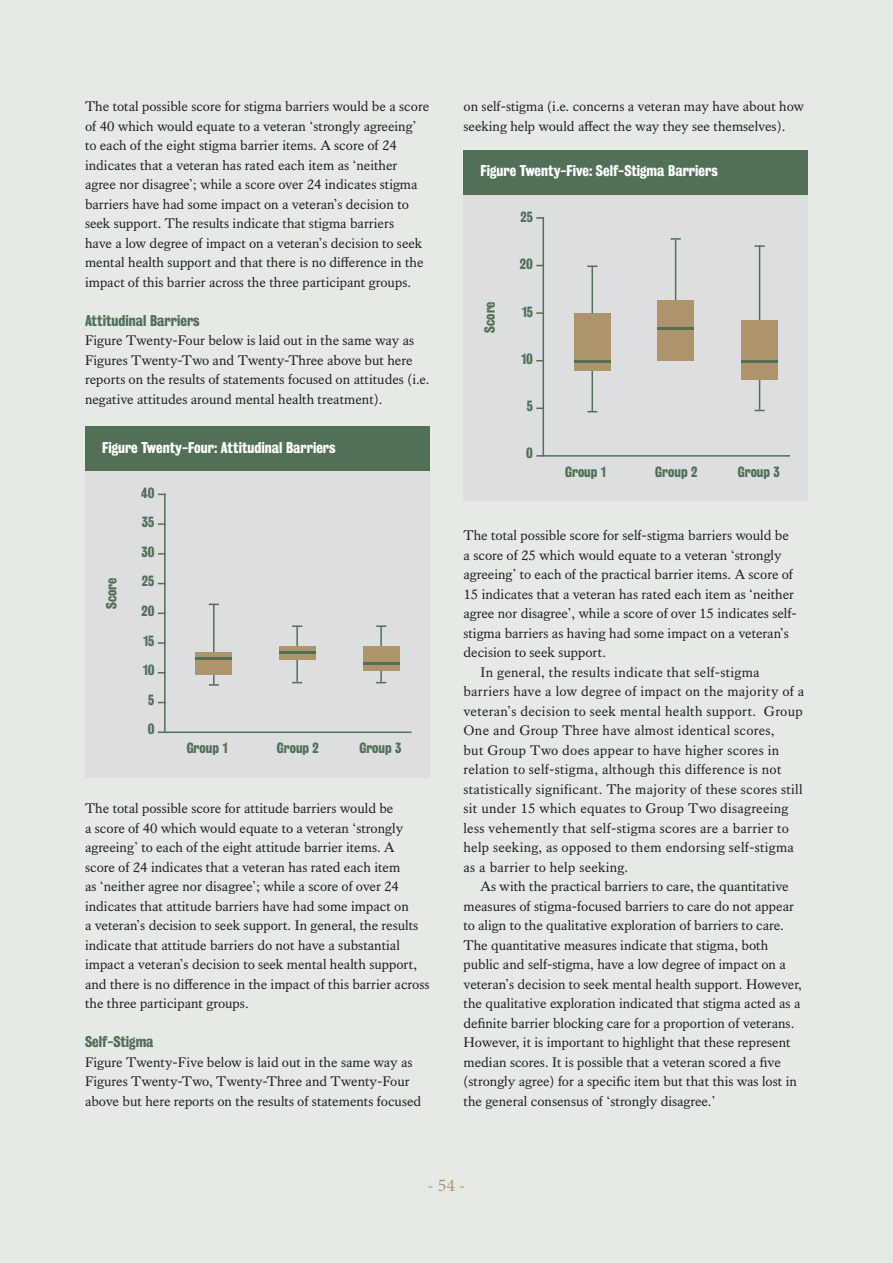
<style>
.page{position:relative;width:893px;height:1263px;background:#e5eae5}
.page>*{position:absolute;margin:0;border:0;box-sizing:border-box;transform-origin:0 0}
.t1{font:18px "Minion Pro";color:#ae946b}
._4pt_indent{font:14.25px/19.5px "Kings Caslon Text";color:#231f20}
._4pt_indent-2{font:14.25px/19.5px "Kings Caslon Text";letter-spacing:.02em;color:#231f20}
.t2{font:14.25px "Kings Bureau Grot Three Seven";color:#fff}
._4pt_indent-3{font:14.25px "Kings Bureau Grot Three Seven";color:#517056}
.t3{font:13.5px "Kings Bureau Grot Three Seven";color:#517056}
</style>
<div class="page">
<div style="left:463px;top:190px;width:345px;height:311px;background:#dddee0"></div>
<svg style="left:536px;top:217px;width:7px;height:2px"></svg>
<svg style="left:671px;top:238px;width:10px;height:2px"></svg>
<svg style="left:755px;top:245px;width:10px;height:2px"></svg>
<svg style="left:536px;top:312px;width:7px;height:2px"></svg>
<svg style="left:536px;top:407px;width:7px;height:2px"></svg>
<svg style="left:536px;top:455px;width:6px;height:2px"></svg>
<hr style="left:543px;top:217px;width:1px;height:238px;background:#517056">
<hr style="left:542px;top:455px;width:248px;height:2px;background:#517056">
<hr style="left:591px;top:267px;width:2px;height:144px;background:#517056">
<hr style="left:675px;top:240px;width:1px;height:75px;background:#517056">
<hr style="left:759px;top:245px;width:1px;height:165px;background:#517056">
<div style="left:574px;top:313px;width:37px;height:57px;background:#ae946b"></div>
<div style="left:657px;top:301px;width:37px;height:60px;background:#ae946b"></div>
<div style="left:741px;top:321px;width:37px;height:59px;background:#ae946b"></div>
<hr style="left:574px;top:360px;width:37px;height:3px;background:#517056">
<hr style="left:657px;top:327px;width:37px;height:3px;background:#517056">
<hr style="left:741px;top:360px;width:37px;height:3px;background:#517056">
<div style="left:463px;top:150px;width:345px;height:45px;background:#517056"></div>
<div style="left:85px;top:466px;width:344px;height:311px;background:#dddee0"></div>
<svg style="left:158px;top:523px;width:6px;height:2px"></svg>
<svg style="left:158px;top:553px;width:6px;height:2px"></svg>
<svg style="left:292px;top:625px;width:10px;height:2px"></svg>
<svg style="left:376px;top:625px;width:10px;height:2px"></svg>
<svg style="left:209px;top:684px;width:10px;height:2px"></svg>
<svg style="left:158px;top:642px;width:6px;height:2px"></svg>
<svg style="left:158px;top:731px;width:6px;height:2px"></svg>
<hr style="left:164px;top:494px;width:2px;height:237px;background:#517056">
<hr style="left:164px;top:731px;width:248px;height:2px;background:#517056">
<hr style="left:213px;top:604px;width:2px;height:81px;background:#517056">
<hr style="left:296px;top:626px;width:2px;height:56px;background:#517056">
<hr style="left:380px;top:626px;width:2px;height:56px;background:#517056">
<div style="left:195px;top:652px;width:37px;height:22px;background:#ae946b"></div>
<div style="left:279px;top:646px;width:37px;height:13px;background:#ae946b"></div>
<div style="left:363px;top:646px;width:37px;height:25px;background:#ae946b"></div>
<hr style="left:195px;top:657px;width:37px;height:2px;background:#517056">
<hr style="left:279px;top:651px;width:37px;height:3px;background:#517056">
<hr style="left:363px;top:662px;width:37px;height:2px;background:#517056">
<div style="left:85px;top:426px;width:344px;height:45px;background:#517056"></div>
<p class="_4pt_indent" style="left:85px;top:97px;width:346px">The total possible score for stigma barriers would be a score of 40 which would equate to a veteran ‘strongly agreeing’ to each of the eight stigma barrier items. A score of 24 indicates that a veteran has rated each item as ‘neither agree nor disagree’; while a score over 24 indicates stigma barriers have had some impact on a veteran’s decision to seek support. The results indicate that stigma barriers<br>have a low degree of impact on a veteran’s decision to seek mental health support and that there is no difference in the impact of this barrier across the three participant groups.</p>
<p class="_4pt_indent-3" style="left:85px;top:312px;width:116px">Attitudinal Barriers</p>
<p class="_4pt_indent" style="left:85px;top:331px;width:346px">Figure Twenty-Four below is laid out in the same way as Figures Twenty-Two and Twenty-Three above but here reports on the results of statements focused on attitudes (i.e. negative attitudes around mental health treatment).</p>
<p class="t2" style="left:102px;top:439px;width:235px">Figure Twenty-Four: Attitudinal Barriers</p>
<p class="t3" style="left:141px;top:485px;width:15px">40</p>
<p class="t3" style="left:142px;top:514px;width:14px">35</p>
<p class="t3" style="left:141px;top:544px;width:15px">30</p>
<p class="t3" style="left:104px;top:609px;width:33px;rotate:-90deg">Score</p>
<p class="t3" style="left:142px;top:573px;width:14px">25</p>
<p class="t3" style="left:141px;top:603px;width:15px">20</p>
<p class="t3" style="left:143px;top:633px;width:13px">15</p>
<p class="t3" style="left:143px;top:662px;width:13px">10</p>
<p class="t3" style="left:148px;top:692px;width:8px">5</p>
<p class="t3" style="left:148px;top:721px;width:8px">0</p>
<p class="t3" style="left:187px;top:740px;width:42px">Group 1</p>
<p class="t3" style="left:277px;top:740px;width:44px">Group 2</p>
<p class="t3" style="left:359px;top:740px;width:44px">Group 3</p>
<p class="_4pt_indent" style="left:85px;top:799px;width:346px">The total possible score for attitude barriers would be<br>a score of 40 which would equate to a veteran ‘strongly agreeing’ to each of the eight attitude barrier items. A<br>score of 24 indicates that a veteran has rated each item<br>as ‘neither agree nor disagree’; while a score of over 24 indicates that attitude barriers have had some impact on<br>a veteran’s decision to seek support. In general, the results indicate that attitude barriers do not have a substantial impact a veteran’s decision to seek mental health support, and there is no difference in the impact of this barrier across the three participant groups.</p>
<p class="_4pt_indent-3" style="left:85px;top:1033px;width:70px">Self-Stigma</p>
<p class="_4pt_indent" style="left:85px;top:1052px;width:338px">Figure Twenty-Five below is laid out in the same way as<br>Figures Twenty-Two, Twenty-Three and Twenty-Four above but here reports on the results of statements focused</p>
<p class="_4pt_indent" style="left:463px;top:97px;width:342px">on self-stigma (i.e. concerns a veteran may have about how seeking help would affect the way they see themselves).</p>
<p class="t2" style="left:481px;top:163px;width:239px">Figure Twenty-Five: Self-Stigma Barriers</p>
<p class="t3" style="left:482px;top:333px;width:33px;rotate:-90deg">Score</p>
<p class="t3" style="left:520px;top:209px;width:14px">25</p>
<p class="t3" style="left:520px;top:256px;width:15px">20</p>
<p class="t3" style="left:522px;top:304px;width:13px">15</p>
<p class="t3" style="left:521px;top:351px;width:13px">10</p>
<p class="t3" style="left:527px;top:398px;width:8px">5</p>
<p class="t3" style="left:526px;top:445px;width:8px">0</p>
<p class="t3" style="left:565px;top:464px;width:42px">Group 1</p>
<p class="t3" style="left:655px;top:464px;width:44px">Group 2</p>
<p class="t3" style="left:738px;top:464px;width:44px">Group 3</p>
<p class="_4pt_indent" style="left:463px;top:526px;width:335px">The total possible score for self-stigma barriers would be a score of 25 which would equate to a veteran ‘strongly agreeing’ to each of the practical barrier items. A score of 15 indicates that a veteran has rated each item as ‘neither agree nor disagree’, while a score of over 15 indicates self&shy;stigma barriers as having had some impact on a veteran’s decision to seek support.</p>
<p class="_4pt_indent-2" style="left:463px;top:662px;width:342px;text-indent:17px">In general, the results indicate that self-stigma barriers have a low degree of impact on the majority of a veteran’s decision to seek mental health support. Group One and Group Three have almost identical scores,<br>but Group Two does appear to have higher scores in relation to self-stigma, although this difference is not statistically significant. The majority of these scores still sit under 15 which equates to Group Two disagreeing less vehemently that self-stigma scores are a barrier to help seeking, as opposed to them endorsing self-stigma as a barrier to help seeking.</p>
<p class="_4pt_indent" style="left:463px;top:877px;width:340px;text-indent:17px">As with the practical barriers to care, the quantitative measures of stigma-focused barriers to care do not appear to align to the qualitative exploration of barriers to care.<br>The quantitative measures indicate that stigma, both public and self-stigma, have a low degree of impact on a veteran’s decision to seek mental health support. However, the qualitative exploration indicated that stigma acted as a definite barrier blocking care for a proportion of veterans.<br>However, it is important to highlight that these represent median scores. It is possible that a veteran scored a five (strongly agree) for a specific item but that this was lost in the general consensus of ‘strongly disagree.’</p>
<p class="t1" style="left:427px;top:1173px;width:40px">- 54 -</p>
</div>
